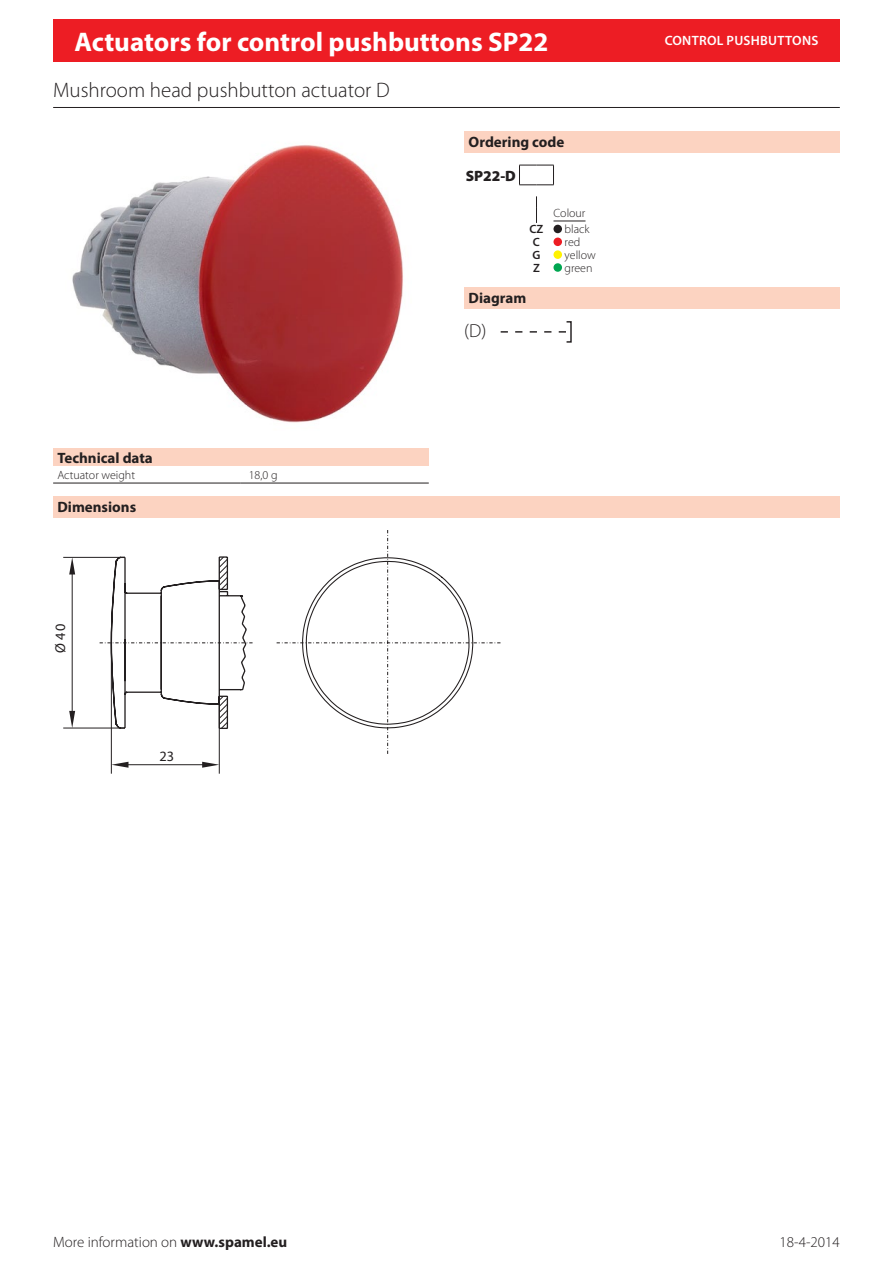
<style>
.page{position:relative;width:893px;height:1263px;background:#fff}
.page>*{position:absolute;margin:0;border:0;box-sizing:border-box;transform-origin:0 0}
.t1{font:700 27px "Myriad Pro";color:#fff}
.t2{font:300 21px "Myriad Pro";color:#231f20}
.Cecha_schemat_napedu{font:300 18.9px "Myriad Pro";color:#231f20}
.Überschrift{font:700 15px "Myriad Pro";color:#231f20}
.t3{font:300 15px "Myriad Pro";color:#231f20}
.TS_Bestellschlüssel{font:900 15px "Myriad Pro";color:#231f20}
.Cecha_Wymiary{font:14.25px "Myriad Pro";color:#231f20}
.t4{font:600 13.5px "Myriad Pro";letter-spacing:.02em;color:#fff}
.Tabellenkörper{font:300 12px "Myriad Pro";color:#231f20}
.TS_links{font:300 12px "Myriad Pro";color:#231f20}
.TS_links_unterstrich{font:300 12px "Myriad Pro";color:#231f20}
.TS_fett_zentriert{font:600 12px "Myriad Pro";color:#231f20}
.s1{font-weight:700}
</style>
<div class="page">
<div style="left:53px;top:19px;width:787px;height:43px;background:#ed1d24"></div>
<img style="left:72px;top:145px;width:331px;height:278px">
<div style="left:53px;top:448px;width:376px;height:17px;background:#fcd3c1"></div>
<hr style="left:53px;top:483px;width:187px;height:1px;background:#231f20">
<hr style="left:240px;top:483px;width:189px;height:1px;background:#231f20">
<div style="left:464px;top:131px;width:376px;height:21px;background:#fcd3c1"></div>
<svg style="left:519px;top:165px;width:35px;height:21px"></svg>
<svg style="left:536px;top:196px;width:1px;height:27px"></svg>
<hr style="left:553px;top:221px;width:32px;height:1px;background:#231f20">
<div style="left:553px;top:225px;width:9px;height:8px;background:#231f20;border-radius:50%"></div>
<div style="left:553px;top:238px;width:9px;height:8px;background:#ed1d24;border-radius:50%"></div>
<div style="left:553px;top:250px;width:9px;height:9px;background:#fff200;border-radius:50%"></div>
<div style="left:553px;top:263px;width:9px;height:9px;background:#00a651;border-radius:50%"></div>
<div style="left:464px;top:287px;width:376px;height:21px;background:#fcd3c1"></div>
<div style="left:566px;top:321px;width:6px;height:22px;border:1px solid #231f20"></div>
<svg style="left:501px;top:331px;width:70px;height:2px"></svg>
<hr style="left:53px;top:107px;width:787px;height:1px;background:#231f20">
<div style="left:53px;top:496px;width:787px;height:21px;background:#fcd3c1"></div>
<hr style="left:63px;top:557px;width:62px;height:1px;background:#231f20">
<hr style="left:63px;top:728px;width:62px;height:1px;background:#231f20">
<hr style="left:72px;top:571px;width:1px;height:143px;background:#231f20">
<svg style="left:69px;top:711px;width:6px;height:17px"></svg>
<svg style="left:69px;top:557px;width:6px;height:17px"></svg>
<hr style="left:219px;top:704px;width:1px;height:70px;background:#231f20">
<hr style="left:111px;top:643px;width:1px;height:131px;background:#231f20">
<hr style="left:125px;top:764px;width:81px;height:1px;background:#231f20">
<svg style="left:111px;top:762px;width:17px;height:6px"></svg>
<svg style="left:202px;top:762px;width:17px;height:6px"></svg>
<svg style="left:99px;top:556px;width:154px;height:174px"></svg>
<svg style="left:276px;top:530px;width:224px;height:224px"></svg>
<h1 class="t1" style="left:74px;top:24px;width:475px">Actuators for control pushbuttons SP22</h1>
<p class="t2" style="left:53px;top:78px;width:338px">Mushroom head pushbutton actuator D</p>
<p class="Überschrift" style="left:57px;top:448px;width:97px">Technical data</p>
<p class="Tabellenkörper" style="left:57px;top:468px;width:79px">Actuator weight</p>
<p class="Tabellenkörper" style="left:249px;top:468px;width:30px">18,0 g</p>
<p class="Überschrift" style="left:57px;top:497px;width:80px">Dimensions</p>
<p class="Cecha_Wymiary" style="left:52px;top:653px;width:31px;rotate:-90deg">Ø 0</p>
<p class="Cecha_Wymiary" style="left:52px;top:640px;width:9px;rotate:-90deg">4</p>
<p class="Cecha_Wymiary" style="left:160px;top:748px;width:16px">23</p>
<p class="Überschrift" style="left:469px;top:132px;width:97px">Ordering code</p>
<p class="TS_Bestellschlüssel" style="left:466px;top:165px;width:52px">SP22-D</p>
<p class="TS_links_unterstrich" style="left:553px;top:206px;width:33px">Colour</p>
<p class="TS_fett_zentriert" style="left:530px;top:222px;width:15px">CZ</p>
<p class="TS_links" style="left:565px;top:223px;width:27px">black</p>
<p class="TS_fett_zentriert" style="left:533px;top:234px;width:9px">C</p>
<p class="TS_links" style="left:565px;top:235px;width:17px">red</p>
<p class="TS_fett_zentriert" style="left:532px;top:247px;width:9px">G</p>
<p class="TS_links" style="left:565px;top:248px;width:33px">yellow</p>
<p class="TS_fett_zentriert" style="left:533px;top:260px;width:8px">Z</p>
<p class="TS_links" style="left:565px;top:261px;width:29px">green</p>
<p class="Überschrift" style="left:469px;top:288px;width:59px">Diagram</p>
<p class="Cecha_schemat_napedu" style="left:464px;top:321px;width:24px">(D)</p>
<p class="t4" style="left:665px;top:32px;width:155px">CONTROL PUSHBUTTONS</p>
<p class="t3" style="left:53px;top:1234px;width:236px">More information on <span class="s1">www.spamel.eu</span></p>
<p class="t3" style="left:780px;top:1234px;width:62px">18-4-2014</p>
</div>
